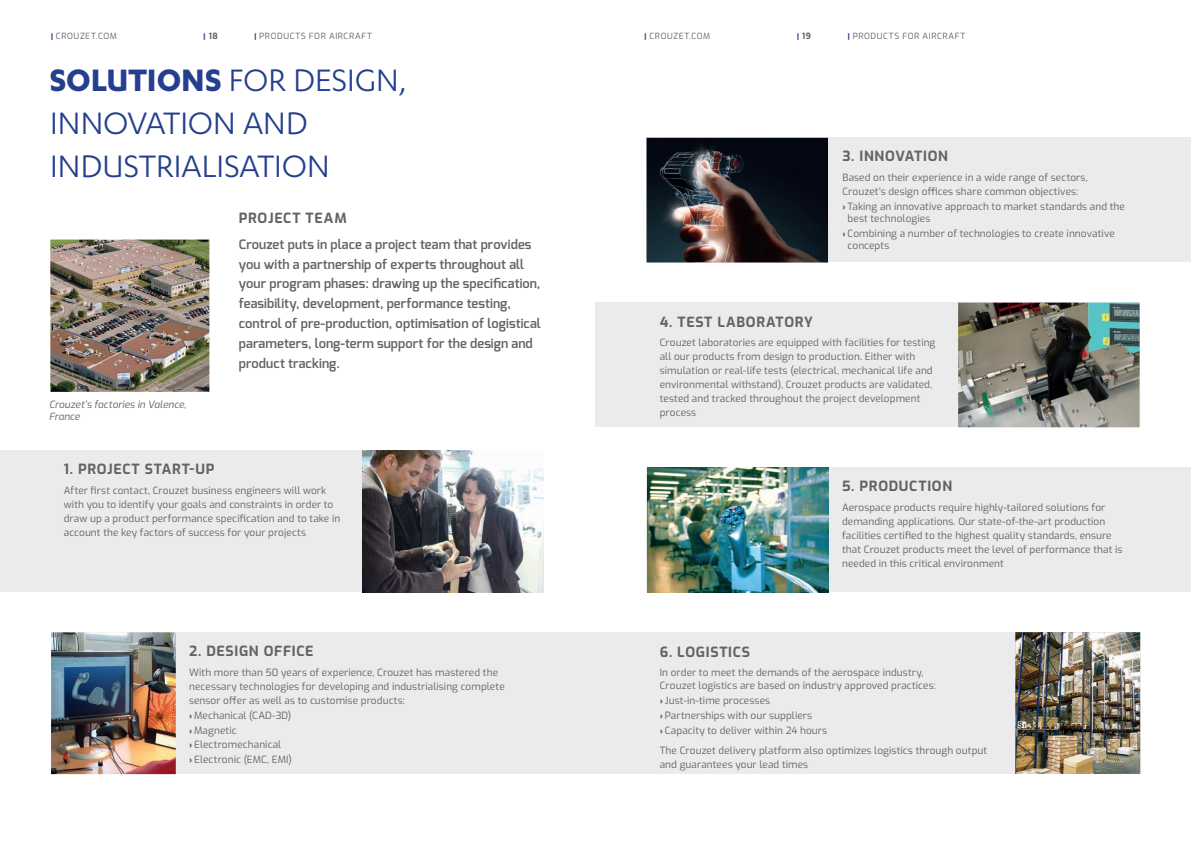
<style>
.page{position:relative;width:1191px;height:842px;background:#fff}
.page>*{position:absolute;margin:0;border:0;box-sizing:border-box;transform-origin:0 0}
.t1{font:36px/43.2px "Karbon";letter-spacing:-.01em;color:#253f8e}
.t2{font:700 14px "Exo";letter-spacing:.05em;color:#636366}
.t3{font:600 13px/20px "Exo";letter-spacing:.005em;color:#636366}
.t4{font:10px/14px "Exo";letter-spacing:.01em;color:#636366}
.t5{font:italic 10px/12px "Exo";letter-spacing:.005em;color:#636366}
.t6{font:8.5px "Exo";letter-spacing:.07em;color:#636366}
.t7{font:700 8.5px "Exo";color:#636366}
.s1{font-family:"Karbon";font-weight:700;color:#253f8e}
.s2{font-family:"Karbon";color:#253f8e}
.s3{font-weight:700}
.s4{font-family:"The Serif";font-weight:800}
</style>
<div class="page">
<div style="left:646px;top:138px;width:545px;height:124px;background:#ebebec"></div>
<img style="left:646px;top:138px;width:182px;height:125px">
<img style="left:50px;top:240px;width:159px;height:152px">
<div style="left:0;top:450px;width:543px;height:142px;background:#ebebec"></div>
<img style="left:362px;top:450px;width:181px;height:142px">
<div style="left:51px;top:632px;width:544px;height:142px;background:#ebebec"></div>
<img style="left:51px;top:632px;width:125px;height:142px">
<div style="left:646px;top:467px;width:545px;height:125px;background:#ebebec"></div>
<img style="left:647px;top:467px;width:181px;height:125px">
<div style="left:595px;top:632px;width:545px;height:142px;background:#ebebec"></div>
<img style="left:1015px;top:632px;width:125px;height:142px">
<div style="left:595px;top:303px;width:545px;height:124px;background:#ebebec"></div>
<img style="left:958px;top:303px;width:181px;height:124px">
<p class="t6" style="left:51px;top:30px;width:67px"><span class="s1">|</span> CROUZET.COM</p>
<p class="t7" style="left:203px;top:30px;width:16px"><span class="s2">|</span> 18</p>
<p class="t6" style="left:254px;top:30px;width:119px"><span class="s1">|</span> PRODUCTS FOR AIRCRAFT</p>
<p class="t6" style="left:644px;top:30px;width:67px"><span class="s1">|</span> CROUZET.COM</p>
<p class="t7" style="left:796px;top:30px;width:16px"><span class="s2">|</span> 19</p>
<p class="t6" style="left:847px;top:30px;width:119px"><span class="s1">|</span> PRODUCTS FOR AIRCRAFT</p>
<h1 class="t1" style="left:50px;top:57px;width:359px"><span class="s3">SOLUTIONS</span> FOR DESIGN,<br>INNOVATION AND<br>INDUSTRIALISATION</h1>
<h2 class="t2" style="left:239px;top:208px;width:109px">PROJECT TEAM</h2>
<p class="t3" style="left:239px;top:234px;width:303px">Crouzet puts in place a project team that provides you with a partnership of experts throughout all your program phases: drawing up the specification, feasibility, development, performance testing, control of pre-production, optimisation of logistical parameters, long-term support for the design and product tracking.</p>
<p class="t5" style="left:49px;top:398px;width:138px">Crouzet’s factories in Valence,<br>France</p>
<h2 class="t2" style="left:64px;top:459px;width:152px">1. PROJECT START-UP</h2>
<p class="t4" style="left:64px;top:483px;width:278px">After first contact, Crouzet business engineers will work with you to identify your goals and constraints in order to draw up a product performance specification and to take in account the key factors of success for your projects</p>
<h2 class="t2" style="left:189px;top:641px;width:126px">2. DESIGN OFFICE</h2>
<p class="t4" style="left:189px;top:665px;width:317px;line-height:14.6px">With more than 50 years of experience, Crouzet has mastered the necessary technologies for developing and industrialising complete sensor offer as well as to customise products:<br><span class="s4">›</span> Mechanical (CAD-3D)<br><span class="s4">›</span> Magnetic<br><span class="s4">›</span> Electromechanical<br><span class="s4">›</span> Electronic (EMC, EMI)</p>
<h2 class="t2" style="left:842px;top:146px;width:107px">3. INNOVATION</h2>
<p class="t4" style="left:842px;top:170px;width:284px;line-height:14.4px">Based on their experience in a wide range of sectors,<br>Crouzet's design offices share common objectives:<br><span class="s4">›</span> Taking an innovative approach to market standards and the</p>
<p class="t4" style="left:842px;top:210px;width:274px;line-height:14.8px;text-indent:5px">best technologies<br><span class="s4">›</span> Combining a number of technologies to create innovative</p>
<p class="t4" style="left:847px;top:238px;width:43px">concepts</p>
<h2 class="t2" style="left:660px;top:311px;width:155px">4. TEST LABORATORY</h2>
<p class="t4" style="left:660px;top:335px;width:277px">Crouzet laboratories are equipped with facilities for testing all our products from design to production. Either with simulation or real-life tests (electrical, mechanical life and environmental withstand), Crouzet products are validated, tested and tracked throughout the project development process</p>
<h2 class="t2" style="left:842px;top:476px;width:112px">5. PRODUCTION</h2>
<p class="t4" style="left:842px;top:500px;width:282px">Aerospace products require highly-tailored solutions for demanding applications. Our state-of-the-art production facilities certified to the highest quality standards, ensure that Crouzet products meet the level of performance that is needed in this critical environment</p>
<h2 class="t2" style="left:660px;top:641px;width:92px">6. LOGISTICS</h2>
<p class="t4" style="left:660px;top:666px;width:278px;line-height:13px">In order to meet the demands of the aerospace industry,<br>Crouzet logistics are based on industry approved practices:</p>
<p class="t4" style="left:660px;top:693px;width:169px;line-height:14.8px"><span class="s4">›</span> Just-in-time processes<br><span class="s4">›</span> Partnerships with our suppliers<br><span class="s4">›</span> Capacity to deliver within 24 hours</p>
<p class="t4" style="left:660px;top:742px;width:329px">The Crouzet delivery platform also optimizes logistics through output and guarantees your lead times</p>
</div>
